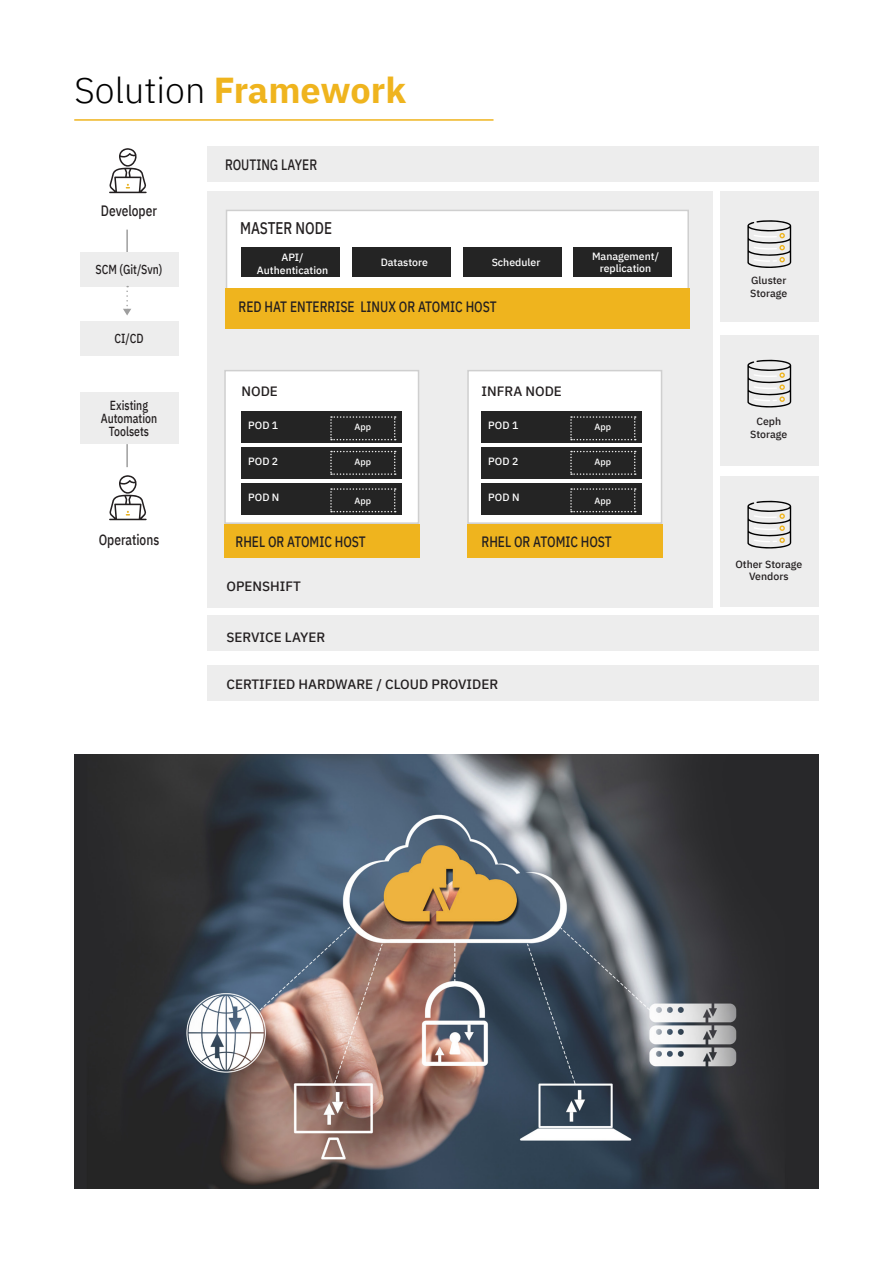
<style>
.page{position:relative;width:893px;height:1263px;background:#fff}
.page>*{position:absolute;margin:0;border:0;box-sizing:border-box;transform-origin:0 0}
.t1{font:700 36px "IBM Plex Sans";color:#efb41e}
.t2{font:500 16.8px "IBM Plex Sans";color:#231f20;scale:.8 1}
.t3{font:500 15px "IBM Plex Sans";color:#231f20;scale:.8 1}
.t4{font:500 13.5px "IBM Plex Sans";color:#231f20}
.t5{font:500 13.2px "IBM Plex Sans";color:#231f20;scale:.8 1}
.t6{font:500 10.5px "IBM Plex Sans";color:#fff}
.t7{font:500 10.5px "IBM Plex Sans";color:#231f20}
.t8{font:500 9px "IBM Plex Sans";color:#fff}
.s1{font-weight:300;color:#000}
</style>
<div class="page">
<div style="left:207px;top:146px;width:612px;height:36px;background:#ededed"></div>
<hr style="left:126px;top:230px;width:2px;height:23px;background:#9e9e9e">
<div style="left:80px;top:393px;width:98px;height:51px;background:#ededed"></div>
<div style="left:80px;top:321px;width:98px;height:35px;background:#ededed"></div>
<div style="left:207px;top:665px;width:612px;height:35px;background:#ededed"></div>
<div style="left:207px;top:615px;width:612px;height:36px;background:#ededed"></div>
<div style="left:207px;top:191px;width:505px;height:417px;background:#ededed"></div>
<div style="left:720px;top:191px;width:99px;height:130px;background:#ededed"></div>
<div style="left:80px;top:252px;width:98px;height:35px;background:#ededed"></div>
<div style="left:720px;top:335px;width:99px;height:130px;background:#ededed"></div>
<div style="left:720px;top:476px;width:99px;height:130px;background:#ededed"></div>
<div style="left:224px;top:370px;width:195px;height:154px;background:#fff;border:2px solid #cfcfcf"></div>
<div style="left:225px;top:524px;width:195px;height:34px;background:#efb41e"></div>
<div style="left:467px;top:370px;width:195px;height:154px;background:#fff;border:2px solid #cfcfcf"></div>
<div style="left:468px;top:524px;width:195px;height:34px;background:#efb41e"></div>
<div style="left:226px;top:210px;width:463px;height:81px;background:#fff;border:2px solid #cfcfcf"></div>
<div style="left:225px;top:288px;width:465px;height:41px;background:#efb41e"></div>
<hr style="left:74px;top:119px;width:419px;height:2px;background:#efb41e">
<svg style="left:747px;top:220px;width:44px;height:48px"></svg>
<svg style="left:747px;top:360px;width:44px;height:47px"></svg>
<svg style="left:747px;top:501px;width:44px;height:47px"></svg>
<svg style="left:109px;top:148px;width:38px;height:45px"></svg>
<svg style="left:109px;top:475px;width:38px;height:45px"></svg>
<hr style="left:126px;top:444px;width:2px;height:23px;background:#9e9e9e">
<svg style="left:123px;top:286px;width:8px;height:29px"></svg>
<div style="left:242px;top:248px;width:98px;height:29px;background:#242424"></div>
<div style="left:352px;top:248px;width:99px;height:29px;background:#242424"></div>
<div style="left:464px;top:248px;width:98px;height:29px;background:#242424"></div>
<div style="left:573px;top:248px;width:99px;height:29px;background:#242424"></div>
<div style="left:242px;top:412px;width:160px;height:31px;background:#242424"></div>
<div style="left:242px;top:448px;width:160px;height:31px;background:#242424"></div>
<div style="left:242px;top:484px;width:160px;height:31px;background:#242424"></div>
<svg style="left:330px;top:416px;width:66px;height:24px"></svg>
<svg style="left:330px;top:451px;width:66px;height:24px"></svg>
<svg style="left:330px;top:488px;width:66px;height:24px"></svg>
<div style="left:482px;top:412px;width:160px;height:31px;background:#242424"></div>
<div style="left:482px;top:448px;width:160px;height:31px;background:#242424"></div>
<div style="left:482px;top:484px;width:160px;height:31px;background:#242424"></div>
<svg style="left:570px;top:416px;width:66px;height:24px"></svg>
<svg style="left:570px;top:451px;width:66px;height:24px"></svg>
<svg style="left:570px;top:488px;width:66px;height:24px"></svg>
<img style="left:74px;top:755px;width:745px;height:434px">
<p class="t1" style="left:74px;top:61px;width:333px"><span class="s1">Solution</span> Framework</p>
<p class="t3" style="left:101px;top:199px;width:72px">Developer</p>
<p class="t5" style="left:96px;top:259px;width:85px">SCM (Git/Svn)</p>
<p class="t5" style="left:114px;top:328px;width:38px">CI/CD</p>
<p class="t5" style="left:110px;top:395px;width:49px">Existing</p>
<p class="t5" style="left:101px;top:408px;width:72px">Automation</p>
<p class="t5" style="left:109px;top:421px;width:52px">Toolsets</p>
<p class="t3" style="left:99px;top:528px;width:77px">Operations</p>
<p class="t3" style="left:225px;top:153px;width:117px">ROUTING LAYER</p>
<p class="t2" style="left:240px;top:215px;width:117px">MASTER NODE</p>
<p class="t6" style="left:281px;top:249px;width:24px">API/</p>
<p class="t6" style="left:257px;top:262px;width:73px">Authentication</p>
<p class="t6" style="left:381px;top:254px;width:49px">Datastore</p>
<p class="t6" style="left:492px;top:254px;width:50px">Scheduler</p>
<p class="t3" style="left:238px;top:295px;width:324px">RED HAT ENTERRISE LINUX OR ATOMIC HOST</p>
<p class="t4" style="left:242px;top:381px;width:38px">NODE</p>
<p class="t4" style="left:482px;top:381px;width:82px">INFRA NODE</p>
<p class="t6" style="left:248px;top:417px;width:32px">POD 1</p>
<p class="t6" style="left:248px;top:453px;width:32px">POD 2</p>
<p class="t6" style="left:248px;top:489px;width:33px">POD N</p>
<p class="t8" style="left:355px;top:420px;width:18px">App</p>
<p class="t8" style="left:355px;top:455px;width:18px">App</p>
<p class="t8" style="left:355px;top:494px;width:18px">App</p>
<p class="t6" style="left:488px;top:417px;width:32px">POD 1</p>
<p class="t6" style="left:488px;top:453px;width:32px">POD 2</p>
<p class="t6" style="left:488px;top:489px;width:33px">POD N</p>
<p class="t6" style="left:592px;top:248px;width:68px">Management/</p>
<p class="t6" style="left:600px;top:260px;width:53px">replication</p>
<p class="t8" style="left:595px;top:420px;width:18px">App</p>
<p class="t8" style="left:595px;top:455px;width:18px">App</p>
<p class="t8" style="left:595px;top:494px;width:18px">App</p>
<p class="t3" style="left:236px;top:529px;width:164px">RHEL OR ATOMIC HOST</p>
<p class="t3" style="left:482px;top:529px;width:164px">RHEL OR ATOMIC HOST</p>
<p class="t4" style="left:226px;top:576px;width:76px">OPENSHIFT</p>
<p class="t4" style="left:226px;top:627px;width:100px">SERVICE LAYER</p>
<p class="t4" style="left:226px;top:673px;width:273px">CERTIFIED HARDWARE / CLOUD PROVIDER</p>
<p class="t7" style="left:751px;top:272px;width:37px">Gluster</p>
<p class="t7" style="left:750px;top:285px;width:39px">Storage</p>
<p class="t7" style="left:756px;top:413px;width:26px">Ceph</p>
<p class="t7" style="left:750px;top:426px;width:39px">Storage</p>
<p class="t7" style="left:735px;top:556px;width:68px">Other Storage</p>
<p class="t7" style="left:749px;top:568px;width:41px">Vendors</p>
</div>
